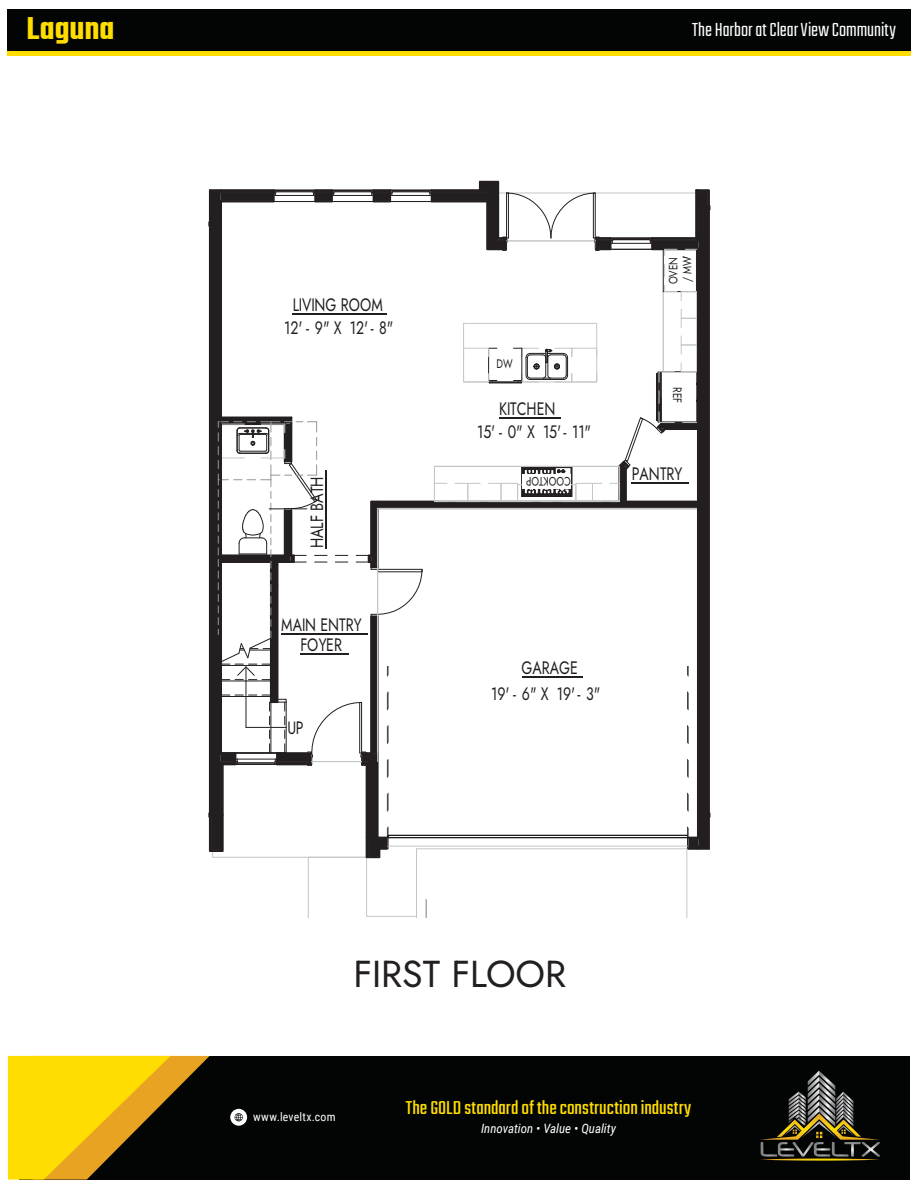
<style>
.page{position:relative;width:918px;height:1188px;background:#fff}
.page>*{position:absolute;margin:0;border:0;box-sizing:border-box;transform-origin:0 0}
.t1{font:37.5px "Jost";color:#231f20}
.t2{font:600 34.5px "Teko";letter-spacing:-.005em;color:#fd0}
.t3{font:300 21px "Teko";color:#fff}
.t4{font:20.7px "Teko";color:#fd0}
.t5{font:18px/20.4px "Jost";color:#231f20;text-align:center;scale:.79 1}
.t6{font:17.85px "Jost";color:#231f20;scale:.79 1}
.t7{font:17.7px "Jost";color:#231f20;scale:.81 1}
.t8{font:italic 12.9px "Roboto Condensed";color:#fff}
.t9{font:12.3px "Jost";color:#231f20;scale:.79 1}
.t10{font:12.15px/13.8px "Jost";letter-spacing:-.005em;color:#231f20;scale:.81 1}
.t11{font:11.85px "Roboto Condensed";letter-spacing:.02em;color:#fff}
</style>
<div class="page">
<div style="left:20px;top:1056px;width:890px;height:124px;background:#030505"></div>
<svg style="left:8px;top:1056px;width:202px;height:124px"></svg>
<svg style="left:760px;top:1071px;width:120px;height:90px"></svg>
<svg style="left:230px;top:1109px;width:17px;height:17px"></svg>
<div style="left:7px;top:9px;width:904px;height:45px;background:#030505"></div>
<hr style="left:7px;top:52px;width:904px;height:4px;background:#fd0">
<svg style="left:208px;top:180px;width:503px;height:738px"></svg>
<hr style="left:632px;top:482px;width:57px;height:2px;background:#231f20">
<hr style="left:269px;top:509px;width:38px;height:1px;background:#231f20">
<hr style="left:325px;top:470px;width:1px;height:78px;background:#231f20">
<hr style="left:281px;top:633px;width:87px;height:1px;background:#231f20">
<hr style="left:300px;top:653px;width:49px;height:2px;background:#231f20">
<hr style="left:522px;top:676px;width:60px;height:1px;background:#231f20">
<hr style="left:293px;top:313px;width:94px;height:2px;background:#231f20">
<hr style="left:499px;top:417px;width:62px;height:1px;background:#231f20">
<div style="left:491px;top:683px;width:22px;height:21px;background:#fff"></div>
<div style="left:513px;top:683px;width:5px;height:21px;background:#fff"></div>
<div style="left:522px;top:683px;width:56px;height:21px;background:#fff"></div>
<hr style="left:578px;top:683px;width:4px;height:21px;background:#fff">
<div style="left:586px;top:683px;width:13px;height:21px;background:#fff"></div>
<div style="left:284px;top:318px;width:22px;height:20px;background:#fff"></div>
<div style="left:306px;top:318px;width:5px;height:20px;background:#fff"></div>
<div style="left:315px;top:318px;width:56px;height:20px;background:#fff"></div>
<hr style="left:371px;top:318px;width:4px;height:20px;background:#fff">
<div style="left:379px;top:318px;width:13px;height:20px;background:#fff"></div>
<div style="left:477px;top:422px;width:22px;height:20px;background:#fff"></div>
<div style="left:499px;top:422px;width:5px;height:20px;background:#fff"></div>
<div style="left:508px;top:422px;width:56px;height:20px;background:#fff"></div>
<hr style="left:564px;top:422px;width:4px;height:20px;background:#fff">
<div style="left:572px;top:422px;width:21px;height:20px;background:#fff"></div>
<h2 class="t2" style="left:26px;top:8px;width:90px">Laguna</h2>
<p class="t3" style="left:692px;top:19px;width:205px">The Harbor at Clear View Community</p>
<p class="t5" style="left:293px;top:295px;width:116px">LIVING ROOM</p>
<p class="t5" style="left:284px;top:318px;width:140px">12' - 9" X 12' - 8"</p>
<p class="t7" style="left:305px;top:548px;width:90px;rotate:-90deg">HALF BATH</p>
<p class="t5" style="left:281px;top:615px;width:103px">MAIN ENTRY<br>FOYER</p>
<p class="t6" style="left:287px;top:716px;width:22px">UP</p>
<p class="t9" style="left:496px;top:356px;width:22px">DW</p>
<p class="t5" style="left:499px;top:398px;width:73px">KITCHEN</p>
<p class="t5" style="left:477px;top:422px;width:146px">15' - 0" X 15' - 11"</p>
<p class="t9" style="left:571px;top:490px;width:58px;rotate:-180deg">OC O K OT P</p>
<p class="t10" style="left:667px;top:284px;width:36px;rotate:-90deg">OVEN / MW</p>
<p class="t10" style="left:684px;top:387px;width:21px;rotate:90deg">REF</p>
<p class="t5" style="left:632px;top:464px;width:65px">PANTRY</p>
<p class="t5" style="left:522px;top:657px;width:73px">GARAGE</p>
<p class="t5" style="left:491px;top:683px;width:140px">19' - 6" X 19' - 3"</p>
<h1 class="t1" style="left:353px;top:948px;width:214px">FIRST FLOOR</h1>
<p class="t11" style="left:253px;top:1108px;width:84px">www.leveltx.com</p>
<p class="t4" style="left:406px;top:1097px;width:287px">The GOLD standard of the construction industry</p>
<p class="t8" style="left:481px;top:1119px;width:136px">Innovation • Value • Quality</p>
</div>
